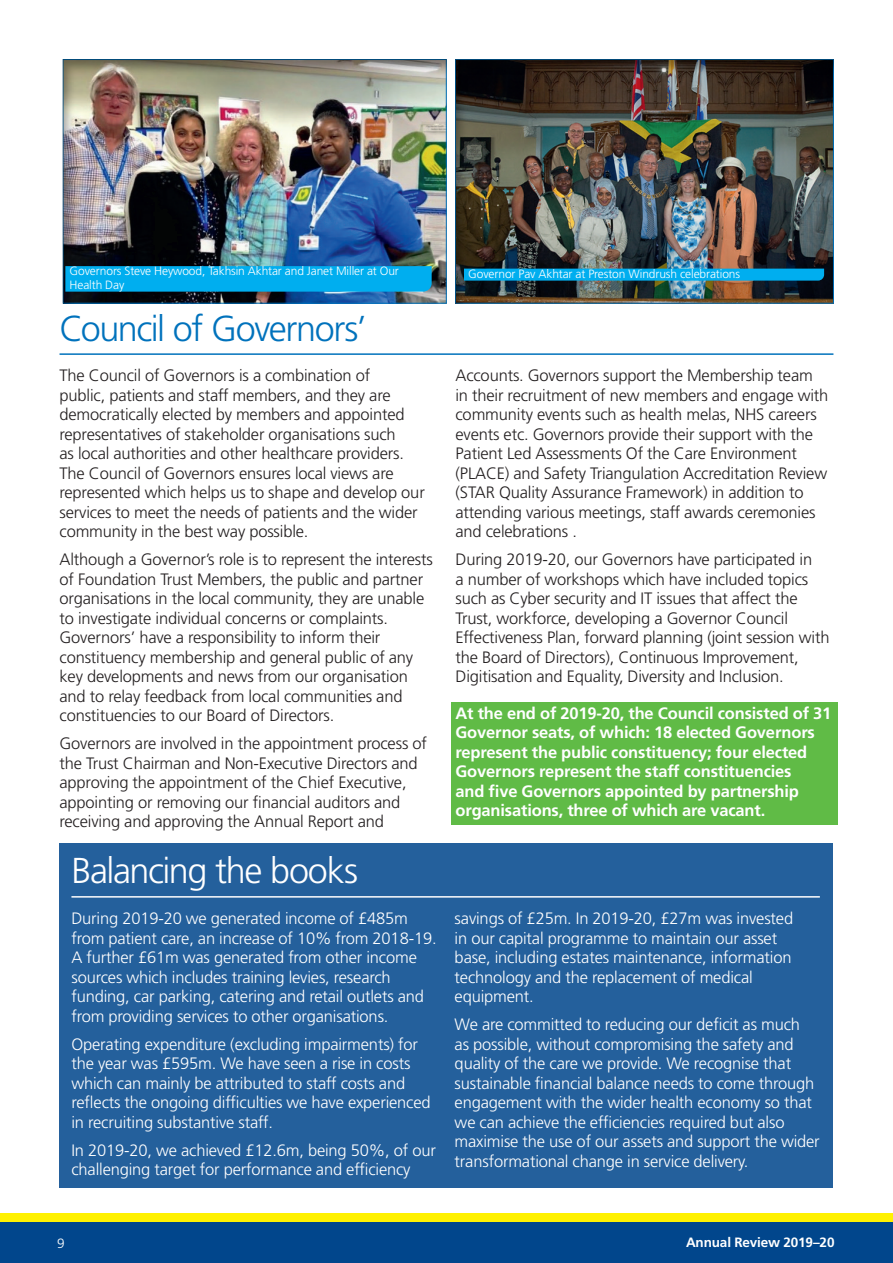
<style>
.page{position:relative;width:893px;height:1263px;background:#fff}
.page>*{position:absolute;margin:0;border:0;box-sizing:border-box;transform-origin:0 0}
.Page_headline{font:300 36px "Frutiger LT Std";letter-spacing:-.04em;color:#0072bc}
.t1{font:300 36px "Frutiger LT Std";letter-spacing:-.04em;color:#fff}
.body{font:300 16.5px/19.5px "Frutiger LT Std";letter-spacing:-.01em;color:#231f20}
.t2{font:300 16.5px/19.5px "Frutiger LT Std";letter-spacing:-.01em;color:#fff}
.Body_shading_lt_gree{font:700 16.5px/19.5px "Frutiger LT Std";letter-spacing:-.01em;color:#fff}
.t3{font:700 13.5px "Frutiger LT Std";letter-spacing:-.01em;color:#fff}
.t4{font:300 13.5px "Frutiger LT Std";color:#fff}
.Captions{font:300 12px/13.5px "Frutiger LT Std";letter-spacing:-.01em;color:#fff}
</style>
<div class="page">
<div style="left:0;top:1214px;width:893px;height:34px;background:#fff101"></div>
<div style="left:0;top:1222px;width:893px;height:41px;background:#01468c"></div>
<hr style="left:60px;top:353px;width:773px;height:2px;background:#0072bc">
<div style="left:451px;top:702px;width:387px;height:123px;background:#60bb46"></div>
<div style="left:62px;top:59px;width:386px;height:246px;background:#231f20;opacity:.4"></div>
<svg style="left:65px;top:266px;width:367px;height:26px;background:#01abeb"></svg>
<div style="left:455px;top:58px;width:379px;height:246px;background:#231f20;opacity:.4"></div>
<svg style="left:464px;top:269px;width:360px;height:12px;background:#02aae8"></svg>
<div style="left:59px;top:843px;width:774px;height:345px;background:#24609c"></div>
<hr style="left:71px;top:896px;width:749px;height:1px;background:#fff">
<p class="Captions" style="left:70px;top:264px;width:331px">Governors Steve Heywood, Takhsin Akhtar and Janet Miller at Our<br>Health Day</p>
<p class="Captions" style="left:468px;top:267px;width:273px">Governor Pav Akhtar at Preston Windrush celebrations</p>
<p class="Page_headline" style="left:60px;top:308px;width:309px">Council of Governors’</p>
<p class="body" style="left:60px;top:366px;width:367px">The Council of Governors is a combination of<br>public, patients and staff members, and they are democratically elected by members and appointed representatives of stakeholder organisations such<br>as local authorities and other healthcare providers.<br>The Council of Governors ensures local views are represented which helps us to shape and develop our services to meet the needs of patients and the wider community in the best way possible.</p>
<p class="body" style="left:60px;top:550px;width:375px">Although a Governor’s role is to represent the interests of Foundation Trust Members, the public and partner organisations in the local community, they are unable to investigate individual concerns or complaints.<br>Governors’ have a responsibility to inform their constituency membership and general public of any key developments and news from our organisation and to relay feedback from local communities and constituencies to our Board of Directors.</p>
<p class="body" style="left:60px;top:734px;width:369px">Governors are involved in the appointment process of the Trust Chairman and Non-Executive Directors and approving the appointment of the Chief Executive, appointing or removing our financial auditors and receiving and approving the Annual Report and</p>
<h1 class="t1" style="left:71px;top:850px;width:288px">Balancing the books</h1>
<p class="t2" style="left:71px;top:909px;width:367px">During 2019-20 we generated income of £485m from patient care, an increase of 10% from 2018-19.<br>A further £61m was generated from other income sources which includes training levies, research funding, car parking, catering and retail outlets and from providing services to other organisations.</p>
<p class="t2" style="left:71px;top:1034px;width:361px">Operating expenditure (excluding impairments) for the year was £595m. We have seen a rise in costs which can mainly be attributed to staff costs and reflects the ongoing difficulties we have experienced in recruiting substantive staff.</p>
<p class="t2" style="left:71px;top:1140px;width:366px">In 2019-20, we achieved £12.6m, being 50%, of our challenging target for performance and efficiency</p>
<p class="body" style="left:455px;top:366px;width:374px">Accounts. Governors support the Membership team in their recruitment of new members and engage with community events such as health melas, NHS careers events etc. Governors provide their support with the Patient Led Assessments Of the Care Environment (PLACE) and Safety Triangulation Accreditation Review (STAR Quality Assurance Framework) in addition to attending various meetings, staff awards ceremonies and celebrations .</p>
<p class="body" style="left:455px;top:550px;width:376px">During 2019-20, our Governors have participated in<br>a number of workshops which have included topics such as Cyber security and IT issues that affect the Trust, workforce, developing a Governor Council Effectiveness Plan, forward planning (joint session with the Board of Directors), Continuous Improvement, Digitisation and Equality, Diversity and Inclusion.</p>
<p class="Body_shading_lt_gree" style="left:455px;top:703px;width:377px">At the end of 2019-20, the Council consisted of 31<br>Governor seats, of which: 18 elected Governors represent the public constituency; four elected Governors represent the staff constituencies<br>and five Governors appointed by partnership organisations, three of which are vacant.</p>
<p class="t2" style="left:455px;top:909px;width:340px">savings of £25m. In 2019-20, £27m was invested in our capital programme to maintain our asset base, including estates maintenance, information technology and the replacement of medical equipment.</p>
<p class="t2" style="left:455px;top:1015px;width:367px">We are committed to reducing our deficit as much<br>as possible, without compromising the safety and quality of the care we provide. We recognise that sustainable financial balance needs to come through engagement with the wider health economy so that we can achieve the efficiencies required but also maximise the use of our assets and support the wider transformational change in service delivery.</p>
<p class="t4" style="left:57px;top:1236px;width:9px">9</p>
<p class="t3" style="left:686px;top:1234px;width:150px">Annual Review 2019–20</p>
</div>
